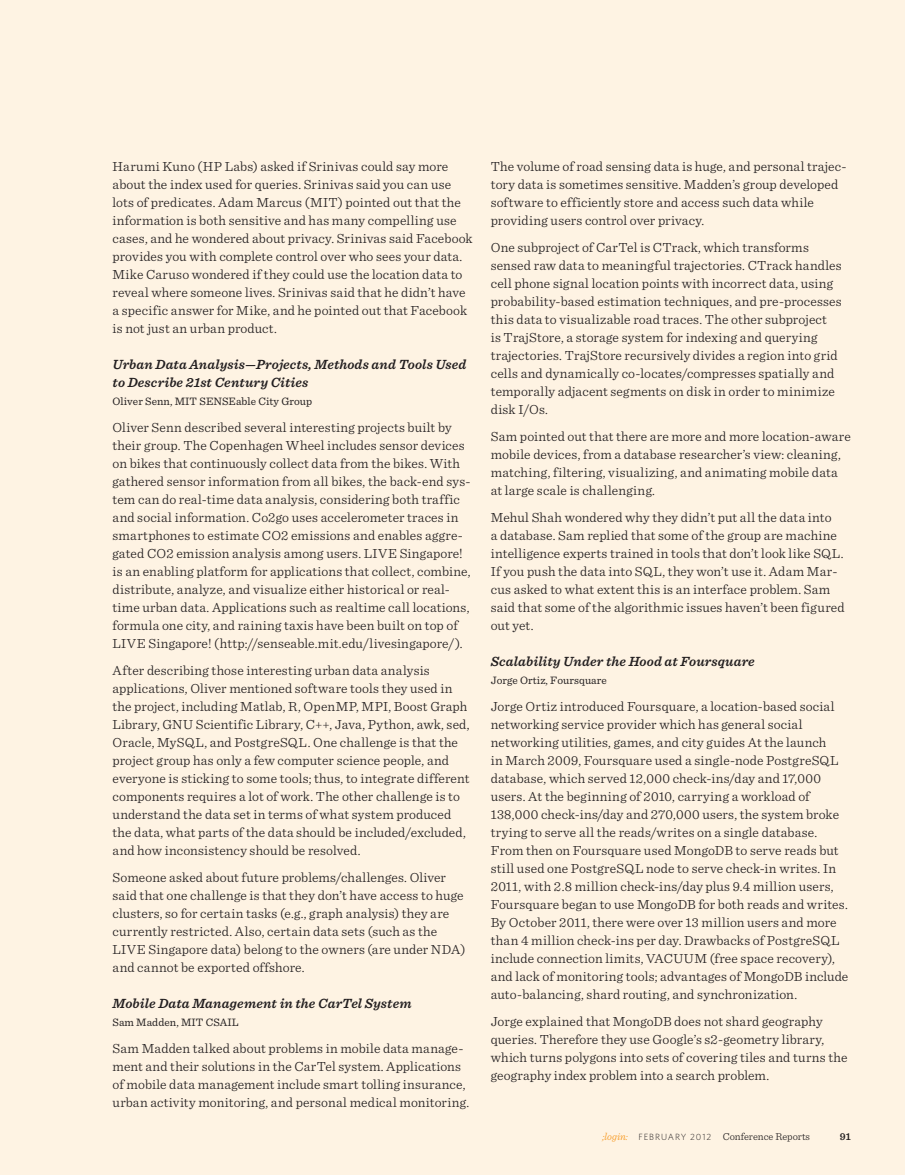
<style>
.page{position:relative;width:905px;height:1175px;background:#fff}
.page>*{position:absolute;margin:0;border:0;box-sizing:border-box;transform-origin:0 0}
.BODY{font:300 13.8px/18px "Sentinel";letter-spacing:.01em;color:#231f20}
.CONF_PANEL_SUBJECT{font:italic 600 13.8px/18px "Sentinel";letter-spacing:.01em;color:#231f20}
.CONF_PARTICIPANT{font:11.25px "Sentinel";letter-spacing:.005em;color:#231f20}
.t1{font:300 10.5px "Sentinel";color:#231f20}
.t2{font:600 10.5px "Sentinel";color:#231f20}
.s1{font-style:italic;color:#f7971d}
.s2{font-family:"Whitney";font-size:9px}
</style>
<div class="page">
<div style="left:0;top:0;width:904px;height:1174px;background:#fef3e3"></div>
<p class="BODY" style="left:112px;top:157px;width:361px">Harumi Kuno (HP Labs) asked if Srinivas could say more about the index used for queries. Srinivas said you can use lots of predicates. Adam Marcus (MIT) pointed out that the information is both sensitive and has many compelling use cases, and he wondered about privacy. Srinivas said Facebook provides you with complete control over who sees your data.<br>Mike Caruso wondered if they could use the location data to reveal where someone lives. Srinivas said that he didn’t have a specific answer for Mike, and he pointed out that Facebook is not just an urban product.</p>
<p class="CONF_PANEL_SUBJECT" style="left:112px;top:355px;width:355px">Urban Data Analysis—Projects, Methods and Tools Used to Describe 21st Century Cities</p>
<p class="CONF_PARTICIPANT" style="left:112px;top:394px;width:201px">Oliver Senn, MIT SENSEable City Group</p>
<p class="BODY" style="left:112px;top:418px;width:359px">Oliver Senn described several interesting projects built by their group. The Copenhagen Wheel includes sensor devices on bikes that continuously collect data from the bikes. With gathered sensor information from all bikes, the back-end sys&shy;tem can do real-time data analysis, considering both traffic and social information. Co2go uses accelerometer traces in smartphones to estimate CO2 emissions and enables aggre&shy;gated CO2 emission analysis among users. LIVE Singapore! is an enabling platform for applications that collect, combine, distribute, analyze, and visualize either historical or real&shy;time urban data. Applications such as realtime call locations, formula one city, and raining taxis have been built on top of LIVE Singapore! (http://senseable.mit.edu/livesingapore/).</p>
<p class="BODY" style="left:112px;top:661px;width:358px">After describing those interesting urban data analysis applications, Oliver mentioned software tools they used in the project, including Matlab, R, OpenMP, MPI, Boost Graph Library, GNU Scientific Library, C++, Java, Python, awk, sed, Oracle, MySQL, and PostgreSQL. One challenge is that the project group has only a few computer science people, and everyone is sticking to some tools; thus, to integrate different components requires a lot of work. The other challenge is to understand the data set in terms of what system produced the data, what parts of the data should be included/excluded, and how inconsistency should be resolved.</p>
<p class="BODY" style="left:112px;top:868px;width:354px">Someone asked about future problems/challenges. Oliver said that one challenge is that they don’t have access to huge clusters, so for certain tasks (e.g., graph analysis) they are currently restricted. Also, certain data sets (such as the LIVE Singapore data) belong to the owners (are under NDA) and cannot be exported offshore.</p>
<p class="CONF_PANEL_SUBJECT" style="left:112px;top:994px;width:301px">Mobile Data Management in the CarTel System</p>
<p class="CONF_PARTICIPANT" style="left:112px;top:1015px;width:128px">Sam Madden, MIT CSAIL</p>
<p class="BODY" style="left:112px;top:1039px;width:358px">Sam Madden talked about problems in mobile data manage&shy;ment and their solutions in the CarTel system. Applications of mobile data management include smart tolling insurance, urban activity monitoring, and personal medical monitoring.</p>
<p class="BODY" style="left:490px;top:157px;width:357px">The volume of road sensing data is huge, and personal trajec&shy;tory data is sometimes sensitive. Madden’s group developed software to efficiently store and access such data while providing users control over privacy.</p>
<p class="BODY" style="left:490px;top:238px;width:352px">One subproject of CarTel is CTrack, which transforms sensed raw data to meaningful trajectories. CTrack handles cell phone signal location points with incorrect data, using probability-based estimation techniques, and pre-processes this data to visualizable road traces. The other subproject<br>is TrajStore, a storage system for indexing and querying trajectories. TrajStore recursively divides a region into grid cells and dynamically co-locates/compresses spatially and temporally adjacent segments on disk in order to minimize disk I/Os.</p>
<p class="BODY" style="left:490px;top:427px;width:361px">Sam pointed out that there are more and more location-aware mobile devices, from a database researcher’s view: cleaning, matching, filtering, visualizing, and animating mobile data at large scale is challenging.</p>
<p class="BODY" style="left:490px;top:508px;width:355px">Mehul Shah wondered why they didn’t put all the data into<br>a database. Sam replied that some of the group are machine intelligence experts trained in tools that don’t look like SQL.<br>If you push the data into SQL, they won’t use it. Adam Mar&shy;cus asked to what extent this is an interface problem. Sam said that some of the algorithmic issues haven’t been figured out yet.</p>
<p class="CONF_PANEL_SUBJECT" style="left:490px;top:652px;width:265px">Scalability Under the Hood at Foursquare</p>
<p class="CONF_PARTICIPANT" style="left:490px;top:673px;width:117px">Jorge Ortiz, Foursquare</p>
<p class="BODY" style="left:490px;top:697px;width:359px">Jorge Ortiz introduced Foursquare, a location-based social networking service provider which has general social networking utilities, games, and city guides At the launch<br>in March 2009, Foursquare used a single-node PostgreSQL database, which served 12,000 check-ins/day and 17,000 users. At the beginning of 2010, carrying a workload of 138,000 check-ins/day and 270,000 users, the system broke trying to serve all the reads/writes on a single database.<br>From then on Foursquare used MongoDB to serve reads but still used one PostgreSQL node to serve check-in writes. In 2011, with 2.8 million check-ins/day plus 9.4 million users, Foursquare began to use MongoDB for both reads and writes.<br>By October 2011, there were over 13 million users and more than 4 million check-ins per day. Drawbacks of PostgreSQL include connection limits, VACUUM (free space recovery), and lack of monitoring tools; advantages of MongoDB include auto-balancing, shard routing, and synchronization.</p>
<p class="BODY" style="left:490px;top:1012px;width:358px">Jorge explained that MongoDB does not shard geography queries. Therefore they use Google’s s2-geometry library, which turns polygons into sets of covering tiles and turns the geography index problem into a search problem.</p>
<p class="t1" style="left:602px;top:1130px;width:209px"><span class="s1">;login:</span> <span class="s2">FEBRUARY 2012</span> Conference Reports</p>
<p class="t2" style="left:839px;top:1130px;width:13px">91</p>
</div>
